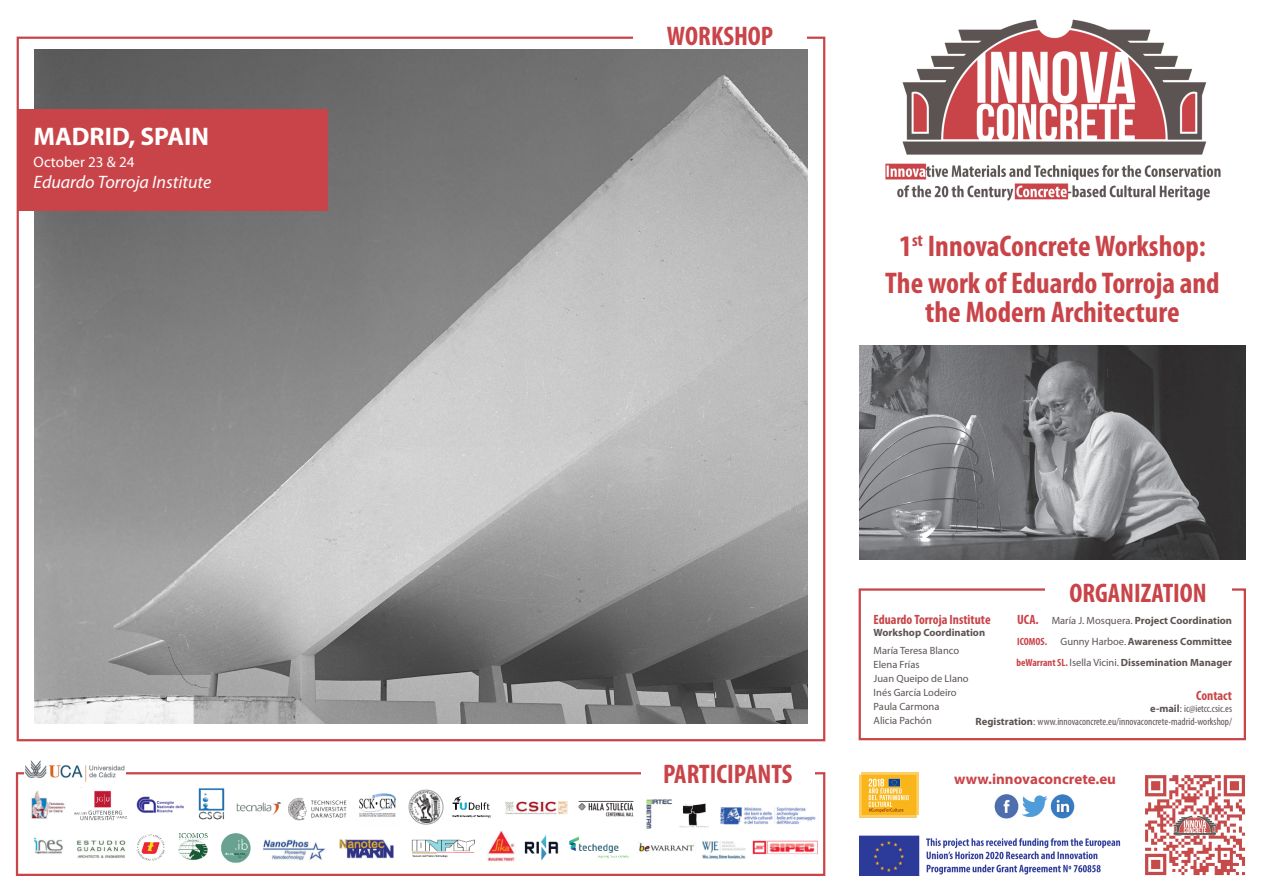
<style>
.page{position:relative;width:1263px;height:893px;background:#fff}
.page>*{position:absolute;margin:0;border:0;box-sizing:border-box;transform-origin:0 0}
.pausa{font:700 condensed 30px/28.5px "Myriad Pro";color:#c94449;text-align:center}
.t1{font:700 condensed 27px "Myriad Pro";color:#c94449}
.t2{font:700 25.5px "Myriad Pro";color:#fff}
.t3{font:italic 18px "Myriad Pro";color:#fff}
.pausa-2{font:700 15px "Myriad Pro";color:#c94449}
.t4{font:15px "Myriad Pro";color:#fff}
.elementoPrograma{font:700 condensed 13.5px "Myriad Pro";color:#c94449}
.elementoPrograma-2{font:700 10.5px "Myriad Pro";color:#5c5452}
.elementoPrograma-3{font:condensed 10.5px/12.6px "Myriad Pro";color:#5c5452;text-align:right}
.elementoPrograma-4{font:10.5px "Myriad Pro";color:#5c5452}
.elementoPrograma-5{font:700 condensed 10.5px "Myriad Pro";color:#c94449}
.s1{font-stretch:condensed;font-size:13.5px;color:#c94449}
.s2{font-weight:400}
.s3{font-stretch:condensed;color:#c94449}
.s4{font-weight:700;font-stretch:normal}
.s5{font-stretch:normal}
</style>
<div class="page">
<svg style="left:664px;top:49px;width:112px;height:1px"></svg>
<img style="left:34px;top:50px;width:774px;height:674px">
<img style="left:885px;top:19px;width:336px;height:182px">
<img style="left:859px;top:346px;width:387px;height:213px">
<div style="left:16px;top:772px;width:809px;height:104px;border:2px solid #c94449"></div>
<img style="left:31px;top:787px;width:787px;height:76px">
<div style="left:641px;top:756px;width:173px;height:34px;background:#fff"></div>
<svg style="left:662px;top:790px;width:133px;height:6px"></svg>
<img style="left:24px;top:760px;width:101px;height:22px">
<div style="left:859px;top:588px;width:387px;height:152px;border:2px solid #c94449"></div>
<div style="left:1045px;top:575px;width:186px;height:34px;background:#fff"></div>
<svg style="left:1067px;top:737px;width:141px;height:4px"></svg>
<img style="left:859px;top:836px;width:262px;height:40px">
<img style="left:860px;top:773px;width:58px;height:44px">
<img style="left:1145px;top:775px;width:100px;height:101px">
<div style="left:17px;top:109px;width:310px;height:101px;background:#c94449"></div>
<img style="left:994px;top:794px;width:81px;height:25px">
<p class="t2" style="left:34px;top:120px;width:177px">MADRID, SPAIN</p>
<p class="t4" style="left:34px;top:152px;width:102px">October 23 &amp; 24</p>
<p class="t3" style="left:34px;top:171px;width:179px">Eduardo Torroja Institute</p>
<p class="t1" style="left:667px;top:19px;width:108px">WORKSHOP</p>
<p class="pausa" style="left:899px;top:231px;width:308px">1<sup>st</sup> InnovaConcrete Workshop:</p>
<p class="pausa" style="left:885px;top:268px;width:336px">The work of Eduardo Torroja and the Modern Architecture</p>
<p class="t1" style="left:663px;top:757px;width:131px">PARTICIPANTS</p>
<p class="t1" style="left:1069px;top:576px;width:139px">ORGANIZATION</p>
<p class="elementoPrograma-2" style="left:1017px;top:614px;width:216px"><span class="s1">UCA.</span> <span class="s2">María J. Mosquera.</span> Project Coordination</p>
<p class="elementoPrograma-5" style="left:1017px;top:635px;width:31px">ICOMOS.</p>
<p class="elementoPrograma-2" style="left:1060px;top:635px;width:173px"><span class="s2">Gunny Harboe.</span> Awareness Committee</p>
<p class="elementoPrograma-2" style="left:1016px;top:656px;width:217px"><span class="s3">beWarrant SL.</span> <span class="s2">Isella Vicini.</span> Dissemination Manager</p>
<p class="elementoPrograma" style="left:1196px;top:687px;width:37px">Contact</p>
<p class="elementoPrograma-3" style="left:976px;top:702px;width:258px"><span class="s4">e-mail</span><span class="s5">:</span> ic@ietcc.csic.es<br><span class="s4">Registration</span><span class="s5">:</span> www.innovaconcrete.eu/innovaconcrete-madrid-workshop/</p>
<p class="elementoPrograma" style="left:874px;top:611px;width:119px">Eduardo Torroja Institute</p>
<p class="elementoPrograma-2" style="left:874px;top:626px;width:113px">Workshop Coordination</p>
<p class="elementoPrograma-4" style="left:874px;top:644px;width:87px">María Teresa Blanco</p>
<p class="elementoPrograma-4" style="left:874px;top:658px;width:48px">Elena Frías</p>
<p class="elementoPrograma-4" style="left:874px;top:672px;width:97px">Juan Queipo de Llano</p>
<p class="elementoPrograma-4" style="left:874px;top:686px;width:85px">Inés García Lodeiro</p>
<p class="elementoPrograma-4" style="left:874px;top:700px;width:67px">Paula Carmona</p>
<p class="elementoPrograma-4" style="left:874px;top:714px;width:60px">Alicia Pachón</p>
<p class="pausa-2" style="left:954px;top:769px;width:163px">www.innovaconcrete.eu</p>
</div>
